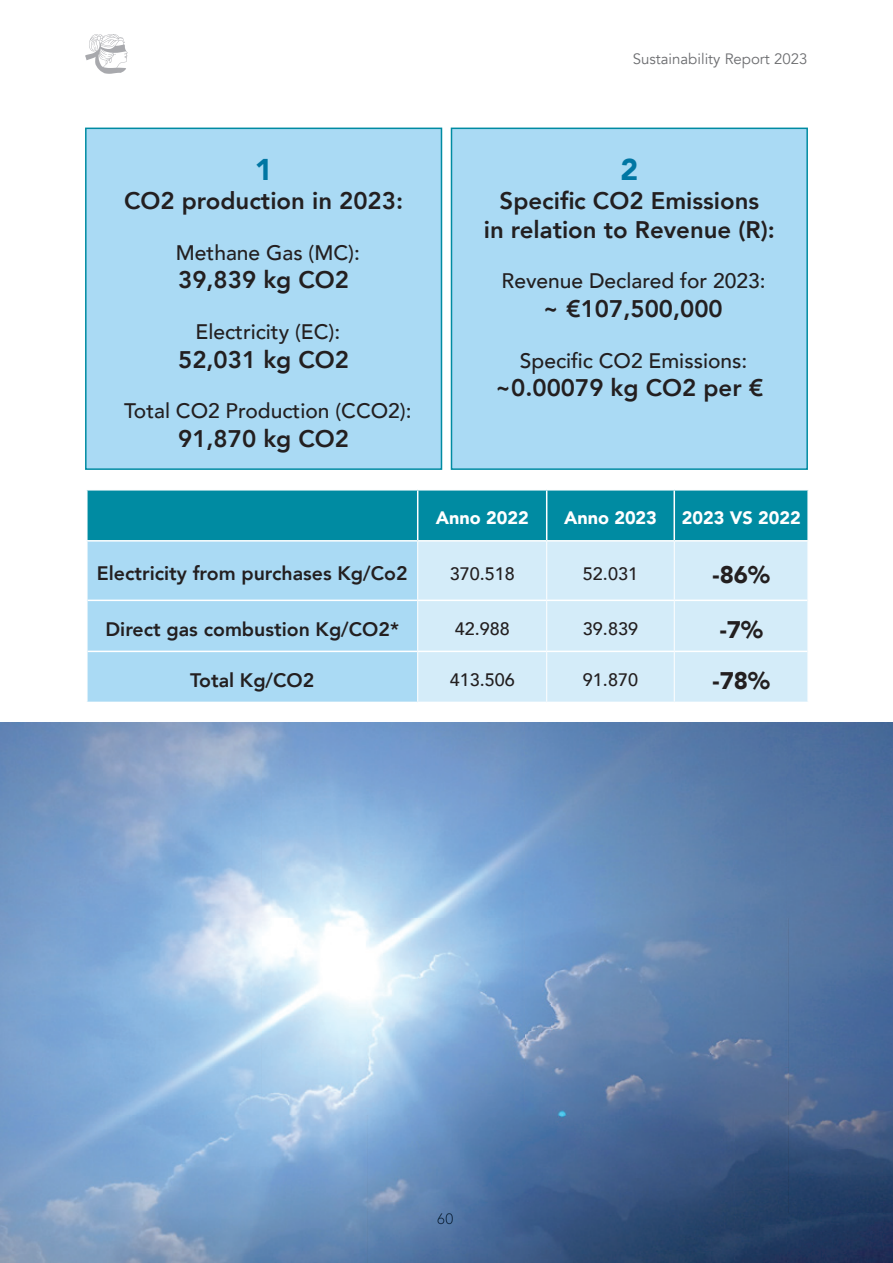
<style>
.page{position:relative;width:893px;height:1263px;background:#fff}
.page>*{position:absolute;margin:0;border:0;box-sizing:border-box;transform-origin:0 0}
.t1{font:900 30px "Avenir";color:#0076a3}
.t2{font:800 24px/28.8px "Avenir";color:#231f20;text-align:center}
.t3{font:900 24px "Avenir";color:#231f20}
.t4{font:500 21px "Avenir";color:#231f20}
.t5{font:800 19.5px "Avenir";color:#231f20}
.t6{font:500 18px "Avenir";color:#231f20}
.t7{font:900 18px "Avenir";color:#fff}
.t8{font:15px "Avenir";color:#6c6d70}
</style>
<div class="page">
<svg style="left:85px;top:34px;width:43px;height:40px"></svg>
<div style="left:88px;top:490px;width:719px;height:50px;background:#008ba2"></div>
<div style="left:88px;top:542px;width:329px;height:160px;background:#aadaf4"></div>
<div style="left:418px;top:542px;width:389px;height:160px;background:#d4ecf9"></div>
<hr style="left:546px;top:542px;width:1px;height:58px;background:#fff">
<hr style="left:674px;top:542px;width:1px;height:58px;background:#fff">
<hr style="left:546px;top:601px;width:1px;height:50px;background:#fff">
<hr style="left:674px;top:601px;width:1px;height:50px;background:#fff">
<hr style="left:546px;top:652px;width:1px;height:50px;background:#fff">
<hr style="left:674px;top:652px;width:1px;height:50px;background:#fff">
<hr style="left:88px;top:600px;width:330px;height:1px;background:#fff">
<hr style="left:418px;top:600px;width:129px;height:1px;background:#fff">
<hr style="left:547px;top:600px;width:127px;height:1px;background:#fff">
<hr style="left:674px;top:600px;width:133px;height:1px;background:#fff">
<hr style="left:88px;top:651px;width:330px;height:1px;background:#fff">
<hr style="left:418px;top:651px;width:129px;height:1px;background:#fff">
<hr style="left:547px;top:651px;width:127px;height:1px;background:#fff">
<hr style="left:674px;top:651px;width:133px;height:1px;background:#fff">
<hr style="left:417px;top:490px;width:1px;height:50px;background:#fff">
<hr style="left:546px;top:490px;width:1px;height:50px;background:#fff">
<hr style="left:673px;top:490px;width:2px;height:50px;background:#fff">
<div style="left:86px;top:128px;width:355px;height:341px;background:#aadaf4"></div>
<div style="left:85px;top:128px;width:357px;height:342px;border:2px solid #008ba2"></div>
<div style="left:451px;top:128px;width:356px;height:341px;background:#aadaf4"></div>
<div style="left:451px;top:128px;width:357px;height:342px;border:2px solid #008ba2"></div>
<img style="left:0;top:723px;width:893px;height:540px">
<img style="left:437px;top:1213px;width:16px;height:11px">
<p class="t8" style="left:633px;top:50px;width:176px">Sustainability Report 2023</p>
<p class="t1" style="left:255px;top:144px;width:19px">1</p>
<p class="t2" style="left:124px;top:186px;width:281px">CO2 production in 2023:</p>
<p class="t4" style="left:176px;top:234px;width:185px">Methane Gas (MC):</p>
<p class="t2" style="left:178px;top:266px;width:172px">39,839 kg CO2</p>
<p class="t4" style="left:196px;top:313px;width:146px">Electricity (EC):</p>
<p class="t2" style="left:178px;top:345px;width:172px">52,031 kg CO2</p>
<p class="t4" style="left:124px;top:392px;width:289px">Total CO2 Production (CCO2):</p>
<p class="t2" style="left:178px;top:424px;width:172px">91,870 kg CO2</p>
<p class="t1" style="left:620px;top:144px;width:19px">2</p>
<p class="t2" style="left:484px;top:186px;width:293px">Specific CO2 Emissions<br>in relation to Revenue (R):</p>
<p class="t4" style="left:501px;top:263px;width:266px">Revenue Declared for 2023:</p>
<p class="t2" style="left:543px;top:294px;width:181px">~ €107,500,000</p>
<p class="t4" style="left:520px;top:342px;width:229px">Specific CO2 Emissions:</p>
<p class="t2" style="left:495px;top:374px;width:270px">~0.00079 kg CO2 per €</p>
<p class="t7" style="left:436px;top:503px;width:94px">Anno 2022</p>
<p class="t7" style="left:564px;top:503px;width:94px">Anno 2023</p>
<p class="t7" style="left:682px;top:503px;width:120px">2023 VS 2022</p>
<p class="t5" style="left:97px;top:558px;width:312px">Electricity from purchases Kg/Co2</p>
<p class="t6" style="left:450px;top:558px;width:67px">370.518</p>
<p class="t6" style="left:583px;top:558px;width:57px">52.031</p>
<p class="t3" style="left:713px;top:554px;width:59px">-86%</p>
<p class="t5" style="left:105px;top:614px;width:295px">Direct gas combustion Kg/CO2*</p>
<p class="t6" style="left:455px;top:613px;width:57px">42.988</p>
<p class="t6" style="left:583px;top:613px;width:57px">39.839</p>
<p class="t3" style="left:720px;top:609px;width:45px">-7%</p>
<p class="t5" style="left:190px;top:665px;width:126px">Total Kg/CO2</p>
<p class="t6" style="left:450px;top:664px;width:67px">413.506</p>
<p class="t6" style="left:583px;top:664px;width:57px">91.870</p>
<p class="t3" style="left:713px;top:660px;width:59px">-78%</p>
</div>
